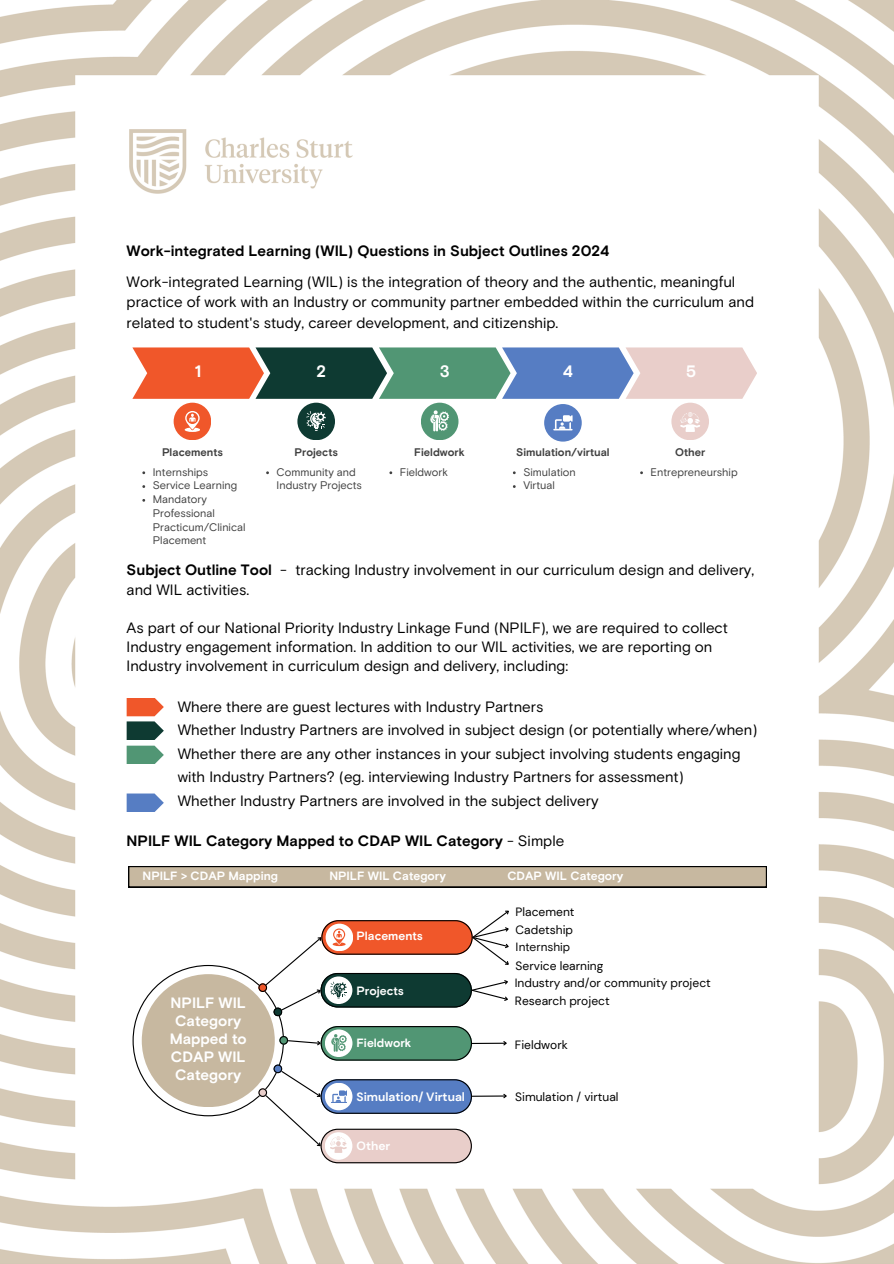
<style>
.page{position:relative;width:894px;height:1264px;background:#fff}
.page>*{position:absolute;margin:0;border:0;box-sizing:border-box;transform-origin:0 0}
.t1{font:700 16.5px "Basis Grotesque Arabic Pro";color:#fff}
.t2{font:15px/19.2px "Basis Grotesque Arabic Pro";color:#000}
.t3{font:700 15px "Basis Grotesque Arabic Pro";color:#000}
.t4{font:700 15px/18px "Basis Grotesque Arabic Pro";color:#fff;text-align:center}
.t5{font:12px "DM Sans";color:#000}
.t6{font:700 12px "Basis Grotesque Arabic Pro";color:#fff}
.t7{font:700 12px "DM Sans";color:#fff}
.t8{font:12px "Basis Grotesque Arabic Pro";color:#000}
.t9{font:10.95px/13.8px "Basis Grotesque Arabic Pro";color:#404040}
.t10{font:700 10.95px "Basis Grotesque Arabic Pro";color:#404040}
.s1{font-weight:700}
.s2{font-weight:400}
</style>
<div class="page">
<img style="left:0;top:0;width:893px;height:1263px">
<svg style="left:132px;top:347px;width:625px;height:52px;background:#8c8783"></svg>
<div style="left:421px;top:402px;width:37px;height:38px;background:#519674;border-radius:50%"></div>
<div style="left:544px;top:404px;width:37px;height:37px;background:#567dc3;border-radius:50%"></div>
<div style="left:297px;top:402px;width:38px;height:38px;background:#0e3a32;border-radius:50%"></div>
<div style="left:173px;top:402px;width:38px;height:38px;background:#f0572a;border-radius:50%"></div>
<div style="left:671px;top:402px;width:37px;height:38px;background:#e9ceca;border-radius:50%"></div>
<svg style="left:185px;top:411px;width:15px;height:21px"></svg>
<svg style="left:306px;top:411px;width:19px;height:20px"></svg>
<svg style="left:553px;top:415px;width:19px;height:15px"></svg>
<svg style="left:430px;top:410px;width:19px;height:21px"></svg>
<svg style="left:680px;top:412px;width:20px;height:20px"></svg>
<svg style="left:127px;top:697px;width:37px;height:67px"></svg>
<svg style="left:127px;top:793px;width:37px;height:19px"></svg>
<div style="left:127px;top:1036px;width:137px;height:138px;background:#fff"></div>
<svg style="left:132px;top:907px;width:379px;height:256px"></svg>
<svg style="left:128px;top:866px;width:638px;height:21px;background:#b4a691"></svg>
<p class="t3" style="left:127px;top:244px;width:484px">Work-integrated Learning (WIL) Questions in Subject Outlines 2024</p>
<p class="t2" style="left:127px;top:273px;width:629px;line-height:20.2px">Work-integrated Learning (WIL) is the integration of theory and the authentic, meaningful practice of work with an Industry or community partner embedded within the curriculum and related to student's study, career development, and citizenship.</p>
<p class="t1" style="left:195px;top:364px;width:8px">1</p>
<p class="t1" style="left:316px;top:364px;width:11px">2</p>
<p class="t1" style="left:439px;top:364px;width:11px">3</p>
<p class="t1" style="left:562px;top:364px;width:12px">4</p>
<p class="t1" style="left:686px;top:364px;width:12px">5</p>
<p class="t10" style="left:162px;top:447px;width:62px">Placements</p>
<p class="t10" style="left:294px;top:447px;width:45px">Projects</p>
<p class="t10" style="left:414px;top:447px;width:52px">Fieldwork</p>
<p class="t10" style="left:516px;top:447px;width:95px">Simulation/virtual</p>
<p class="t10" style="left:675px;top:447px;width:32px">Other</p>
<p class="t9" style="left:153px;top:465px;width:57px">Internships</p>
<p class="t9" style="left:153px;top:479px;width:86px">Service Learning</p>
<p class="t9" style="left:153px;top:493px;width:94px">Mandatory<br>Professional<br>Practicum/Clinical<br>Placement</p>
<p class="t9" style="left:276px;top:465px;width:87px">Community and<br>Industry Projects</p>
<p class="t9" style="left:400px;top:465px;width:49px">Fieldwork</p>
<p class="t9" style="left:523px;top:465px;width:54px">Simulation</p>
<p class="t9" style="left:650px;top:465px;width:88px">Entrepreneurship</p>
<p class="t9" style="left:523px;top:479px;width:33px">Virtual</p>
<p class="t2" style="left:127px;top:561px;width:629px"><span class="s1">Subject Outline Tool</span> - tracking Industry involvement in our curriculum design and delivery, and WIL activities.</p>
<p class="t2" style="left:127px;top:619px;width:602px">As part of our National Priority Industry Linkage Fund (NPILF), we are required to collect<br>Industry engagement information. In addition to our WIL activities, we are reporting on<br>Industry involvement in curriculum design and delivery, including:</p>
<p class="t2" style="left:178px;top:697px;width:367px">Where there are guest lectures with Industry Partners</p>
<p class="t2" style="left:178px;top:721px;width:581px">Whether Industry Partners are involved in subject design (or potentially where/when)</p>
<p class="t2" style="left:178px;top:742px;width:564px;line-height:23.7px">Whether there are any other instances in your subject involving students engaging with Industry Partners? (eg. interviewing Industry Partners for assessment)</p>
<p class="t2" style="left:178px;top:792px;width:422px">Whether Industry Partners are involved in the subject delivery</p>
<p class="t3" style="left:127px;top:834px;width:439px">NPILF WIL Category Mapped to CDAP WIL Category <span class="s2">- Simple</span></p>
<p class="t6" style="left:143px;top:870px;width:137px">NPILF &gt; CDAP Mapping</p>
<p class="t6" style="left:329px;top:870px;width:118px">NPILF WIL Category</p>
<p class="t6" style="left:507px;top:870px;width:117px">CDAP WIL Category</p>
<p class="t4" style="left:170px;top:994px;width:79px">NPILF WIL<br>Category<br>Mapped to<br>CDAP WIL<br>Category</p>
<p class="t6" style="left:356px;top:930px;width:68px">Placements</p>
<p class="t6" style="left:356px;top:985px;width:49px">Projects</p>
<p class="t6" style="left:356px;top:1037px;width:56px">Fieldwork</p>
<p class="t7" style="left:356px;top:1089px;width:110px">Simulation/ Virtual</p>
<p class="t7" style="left:356px;top:1138px;width:35px">Other</p>
<p class="t5" style="left:515px;top:904px;width:60px">Placement</p>
<p class="t5" style="left:515px;top:922px;width:59px">Cadetship</p>
<p class="t8" style="left:515px;top:941px;width:56px">Internship</p>
<p class="t5" style="left:515px;top:958px;width:89px">Service learning</p>
<p class="t5" style="left:514px;top:975px;width:197px">Industry and/or community project</p>
<p class="t5" style="left:514px;top:993px;width:96px">Research project</p>
<p class="t5" style="left:515px;top:1037px;width:54px">Fieldwork</p>
<p class="t5" style="left:515px;top:1089px;width:105px">Simulation / virtual</p>
</div>
